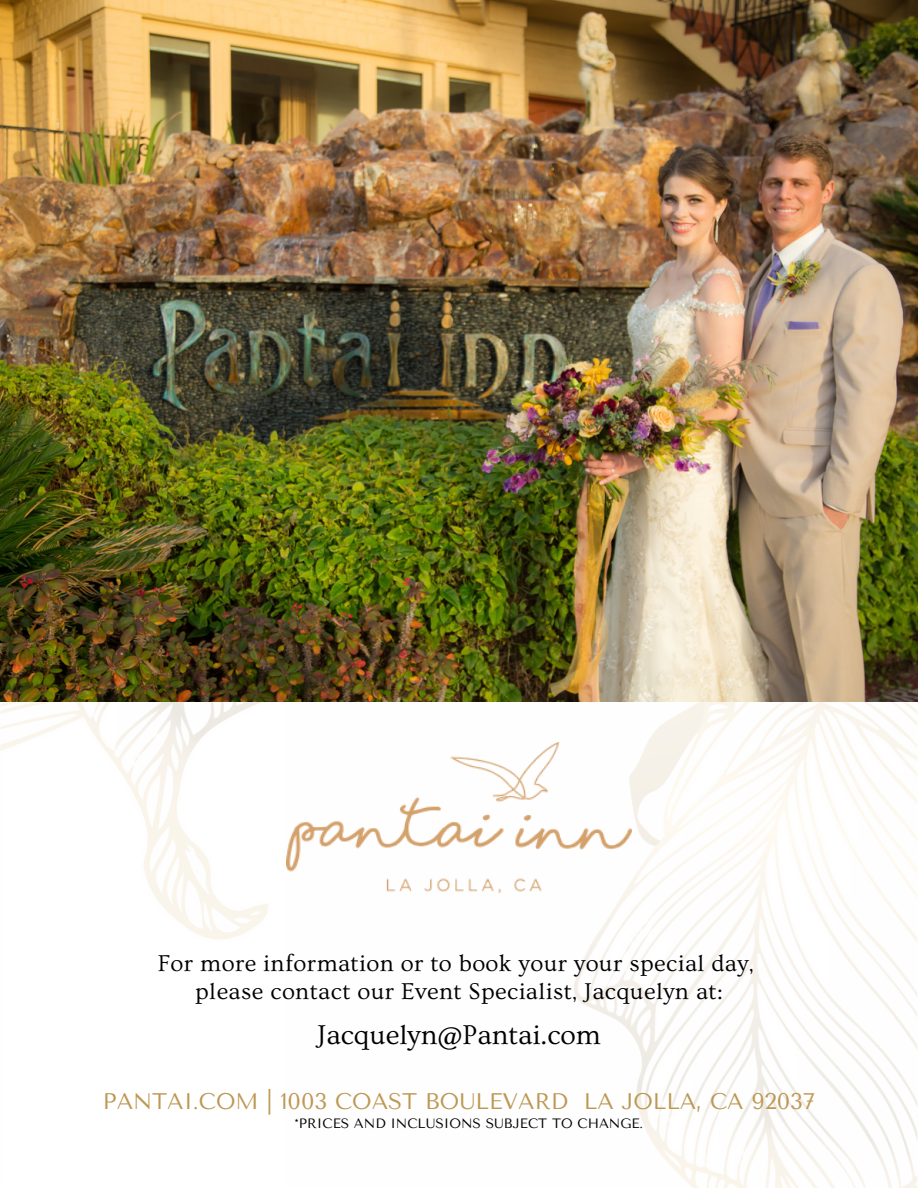
<style>
.page{position:relative;width:918px;height:1188px;background:#fff}
.page>*{position:absolute;margin:0;border:0;box-sizing:border-box;transform-origin:0 0}
.t1{font:28.5px "Ovo";color:#000}
.t2{font:24px/28.2px "Ovo";letter-spacing:.02em;color:#000;text-align:center}
.t3{font:22.5px "Tenor Sans";color:#bd9853}
.t4{font:13.5px "Tenor Sans";color:#000}
</style>
<div class="page">
<img style="left:0;top:702px;width:918px;height:486px">
<img style="left:286px;top:743px;width:346px;height:150px">
<img style="left:0;top:0;width:918px;height:702px">
<p class="t2" style="left:158px;top:950px;width:598px">For more information or to book your your special day, please contact our Event Specialist, Jacquelyn at:</p>
<h1 class="t1" style="left:317px;top:1020px;width:285px">Jacquelyn@Pantai.com</h1>
<h2 class="t3" style="left:103px;top:1088px;width:714px">PANTAI.COM | 1003 COAST BOULEVARD LA JOLLA, CA 92037</h2>
<h3 class="t4" style="left:294px;top:1116px;width:350px">*PRICES AND INCLUSIONS SUBJECT TO CHANGE.</h3>
</div>
